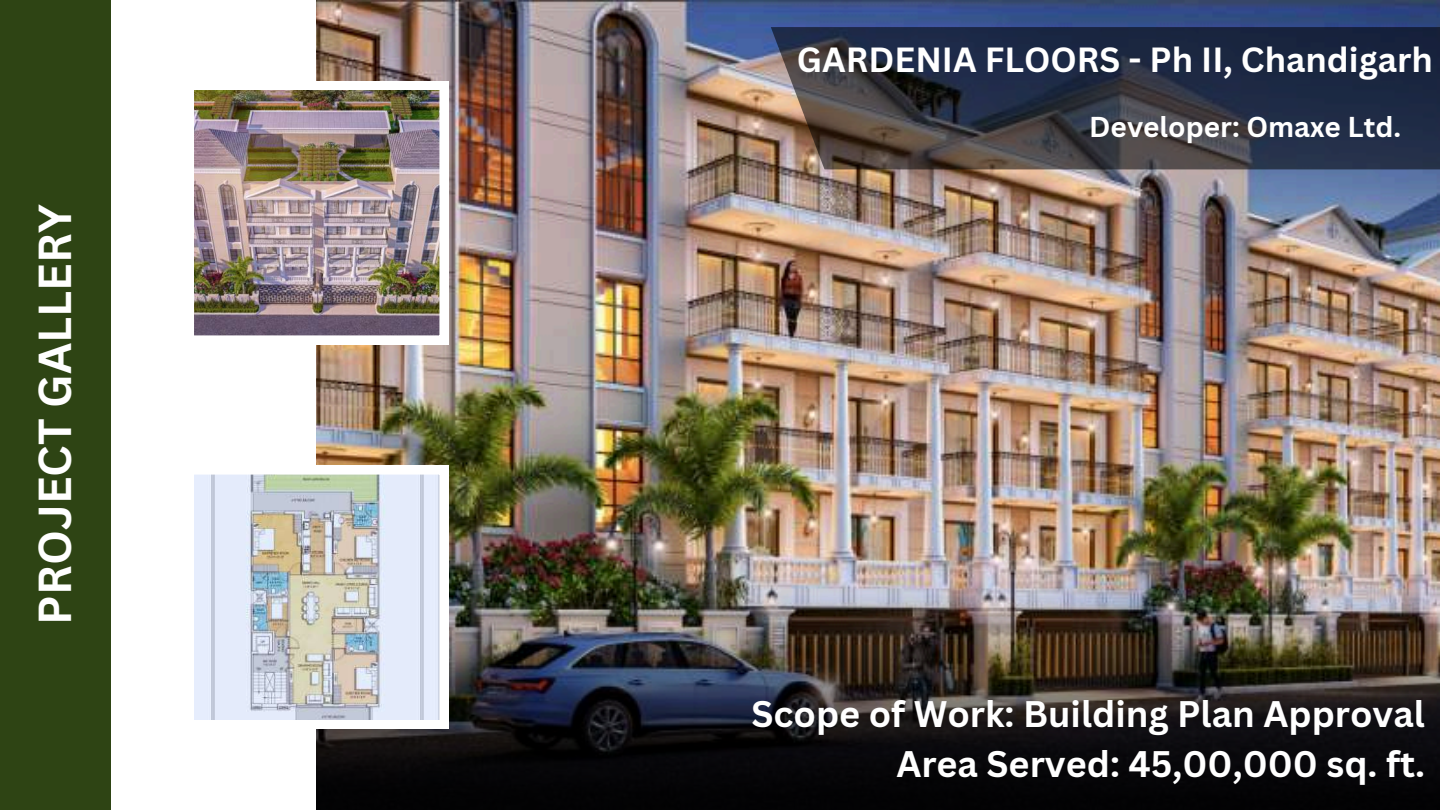
<style>
.page{position:relative;width:1440px;height:810px;background:#fff}
.page>*{position:absolute;margin:0;border:0;box-sizing:border-box;transform-origin:0 0}
.t1{font:700 45px "Canva Sans";color:#fff}
.t2{font:700 36px/50.2px "Canva Sans";color:#fff;text-align:right}
.t3{font:700 34px "Canva Sans";color:#fff}
.t4{font:700 28px "Canva Sans";color:#fff}
</style>
<div class="page">
<div style="left:0;top:0;width:110px;height:810px;background:#2e4414"></div>
<img style="left:317px;top:0;width:1123px;height:232px">
<img style="left:194px;top:81px;width:254px;height:255px">
<svg style="left:771px;top:27px;width:669px;height:142px;background:#323544"></svg>
<img style="left:317px;top:232px;width:1123px;height:578px">
<img style="left:194px;top:466px;width:254px;height:263px">
<p class="t1" style="left:23px;top:625px;width:421px;rotate:-90deg">PROJECT GALLERY</p>
<p class="t3" style="left:797px;top:36px;width:637px">GARDENIA FLOORS - Ph II, Chandigarh</p>
<p class="t4" style="left:1089px;top:107px;width:314px">Developer: Omaxe Ltd.</p>
<p class="t2" style="left:751px;top:688px;width:675px">Scope of Work: Building Plan Approval<br>Area Served: 45,00,000 sq. ft.</p>
</div>
